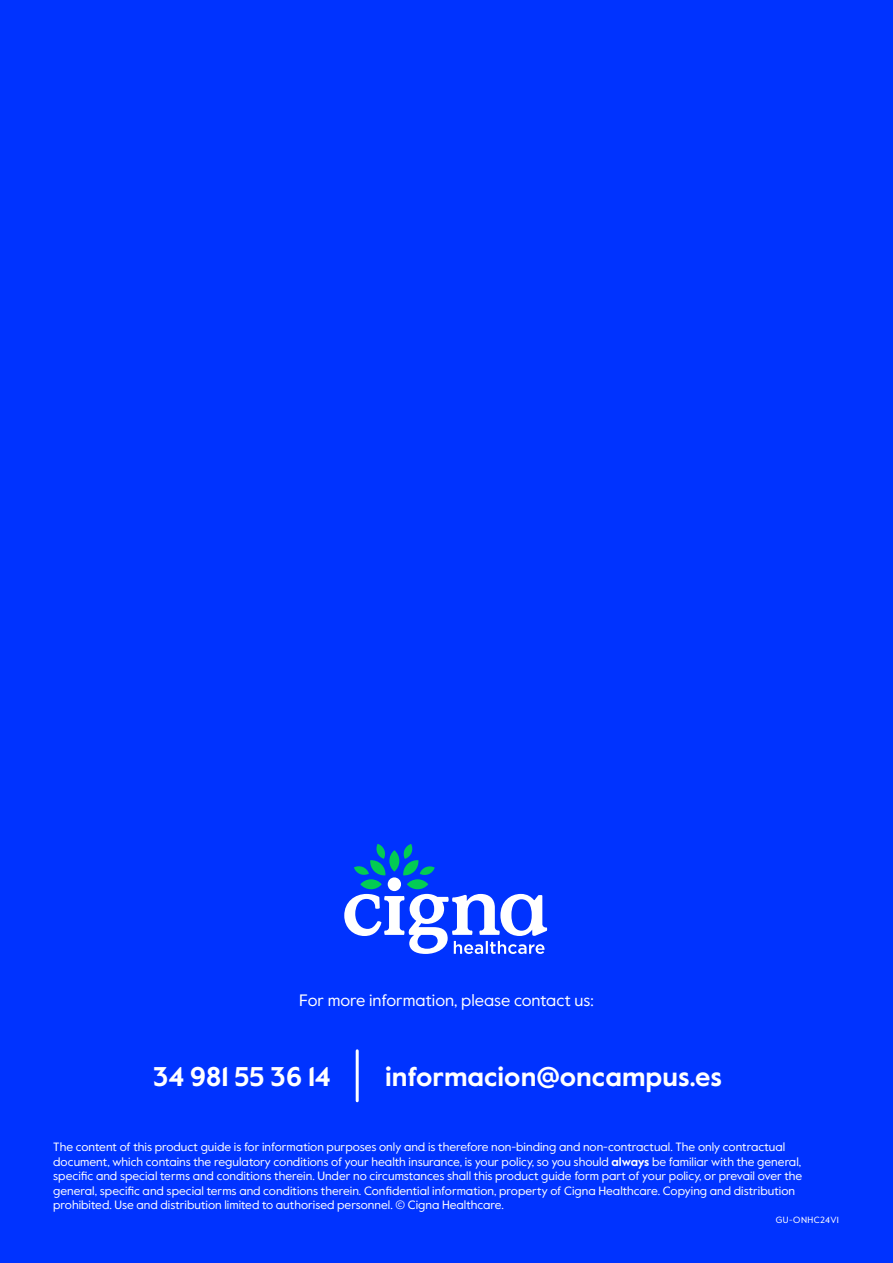
<style>
.page{position:relative;width:893px;height:1263px;background:#03f}
.page>*{position:absolute;margin:0;border:0;box-sizing:border-box;transform-origin:0 0}
.t1{font:700 27px "Value Sans Pro";color:#fff}
.t2{font:16.5px "Value Sans Pro";color:#fff}
.t3{font:12px/14.4px "Value Sans Pro";color:#fff}
.t4{font:9px "Value Sans Pro";letter-spacing:.045em;color:#fff}
.s1{font-weight:700}
</style>
<div class="page">
<svg style="left:344px;top:844px;width:203px;height:110px"></svg>
<hr style="left:356px;top:1051px;width:3px;height:50px;background:#fff">
<h2 class="t2" style="left:299px;top:991px;width:296px">For more information, please contact us:</h2>
<h1 class="t1" style="left:153px;top:1060px;width:179px">34 981 55 36 14</h1>
<h1 class="t1" style="left:385px;top:1060px;width:338px">informacion@oncampus.es</h1>
<p class="t3" style="left:53px;top:1140px;width:751px">The content of this product guide is for information purposes only and is therefore non-binding and non-contractual. The only contractual document, which contains the regulatory conditions of your health insurance, is your policy, so you should <span class="s1">always</span> be familiar with the general, specific and special terms and conditions therein. Under no circumstances shall this product guide form part of your policy, or prevail over the general, specific and special terms and conditions therein. Confidential information, property of Cigna Healthcare. Copying and distribution prohibited. Use and distribution limited to authorised personnel. © Cigna Healthcare.</p>
<p class="t4" style="left:776px;top:1215px;width:65px">GU-ONHC24V1</p>
</div>
